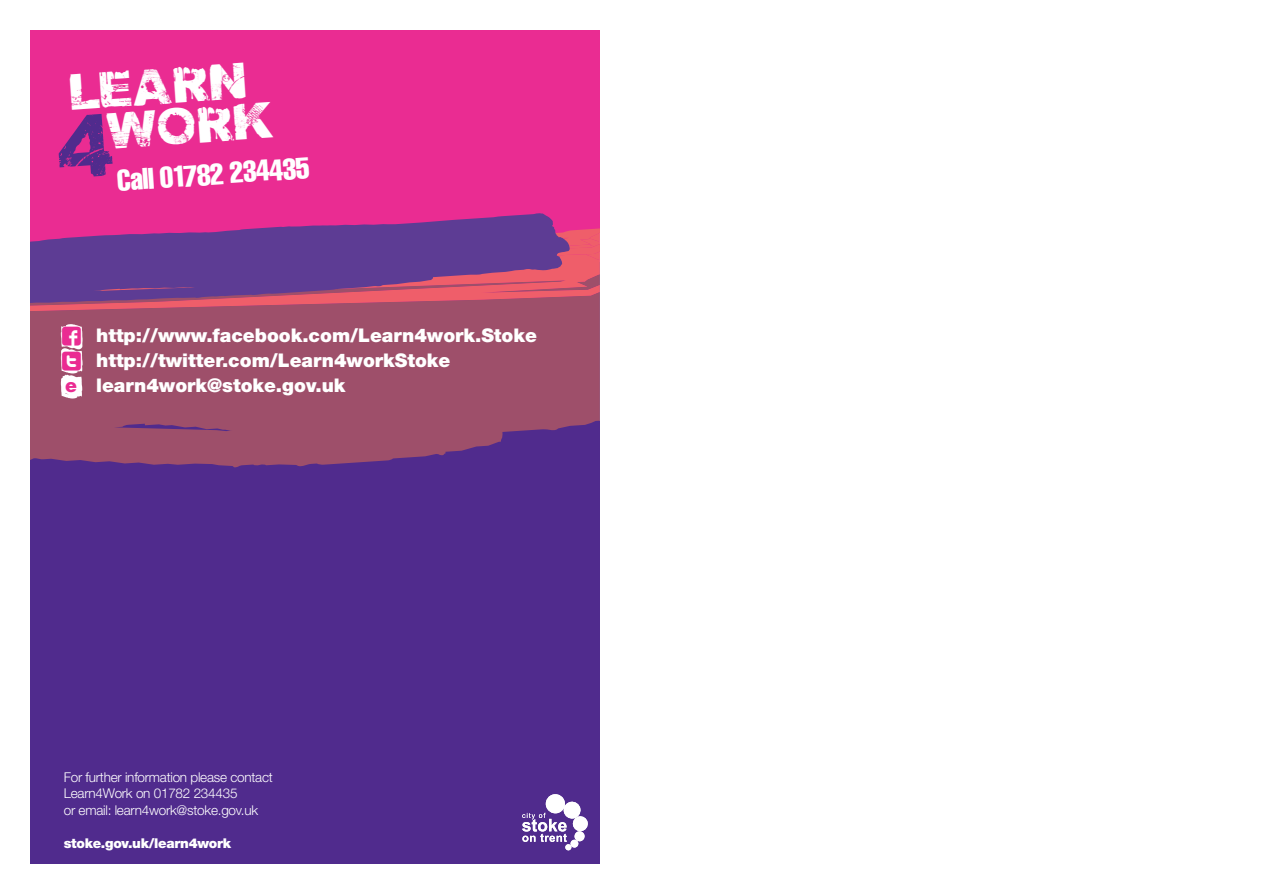
<style>
.page{position:relative;width:1263px;height:893px;background:#fff}
.page>*{position:absolute;margin:0;border:0;box-sizing:border-box;transform-origin:0 0}
.t1{font:43.2px/41.4px "Damned Deluxe";color:#fff;text-align:center}
.t2{font:extra-condensed 29.4px "Helvetica";color:#fff}
.t3{font:900 18.9px/24.6px "Helvetica Neue";color:#fff}
.t4{font:300 13.5px/16.5px "Helvetica Neue";letter-spacing:-.02em;color:#fff}
.t5{font:900 13.5px "Helvetica Neue";letter-spacing:-.02em;color:#fff}
.s1{font-size:74.1px;color:#502b8d}
.s2{color:#ea2c92}
</style>
<div class="page">
<div style="left:30px;top:30px;width:570px;height:833px;background:#ea2c92"></div>
<div style="left:30px;top:262px;width:570px;height:601px;background:#502b8d"></div>
<svg style="left:522px;top:794px;width:66px;height:56px"></svg>
<svg style="left:30px;top:311px;width:570px;height:156px;background:#974c6c"></svg>
<svg style="left:30px;top:228px;width:570px;height:83px;background:#c1546a"></svg>
<svg style="left:30px;top:213px;width:540px;height:92px;fill:#5d3c94"></svg>
<svg style="left:61px;top:324px;width:22px;height:74px;background:#efe3e7"></svg>
<h1 class="t1" style="left:49px;top:73px;width:222px;rotate:-4deg">Learn<br><span class="s1">4</span>Work</h1>
<h2 class="t2" style="left:116px;top:170px;width:194px;rotate:-4deg">Call 01782 234435</h2>
<p class="t3" style="left:96px;top:325px;width:442px">http://www.facebook.com/Learn4work.Stoke</p>
<p class="t3" style="left:62px;top:350px;width:390px"><span class="s2">▼</span> http://twitter.com/Learn4workStoke <span class="s2">e</span> learn4work@stoke.gov.uk</p>
<p class="t4" style="left:64px;top:770px;width:210px">For further information please contact<br>Learn4Work on 01782 234435<br>or email: learn4work@stoke.gov.uk</p>
<p class="t5" style="left:64px;top:838px;width:169px">stoke.gov.uk/learn4work</p>
</div>
